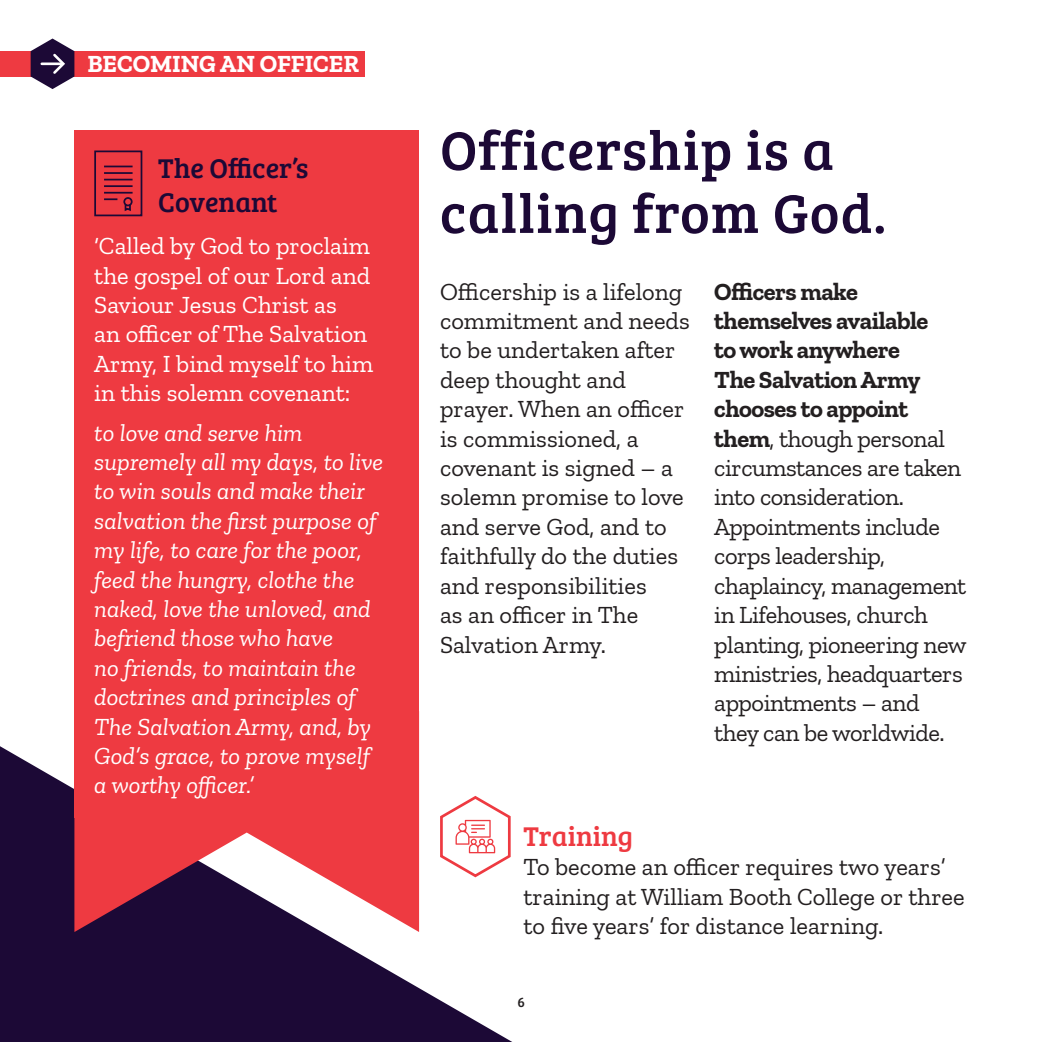
<style>
.page{position:relative;width:1042px;height:1042px;background:#fff}
.page>*{position:absolute;margin:0;border:0;box-sizing:border-box;transform-origin:0 0}
.Intros_-_v3{font:56px/63px "Bree Serif";letter-spacing:.02em;color:#1c0936}
.t1{font:28px/33.6px "Bree Serif";color:#1c0936}
.Text_-_Med_size_-_Su{font:28px "Bree Serif";color:#ee3a41}
.Text_-_Med_size{font:italic 24.5px/29.4px "Zilla Slab";color:#fff}
.Text_-_Body{font:24.5px/29.4px "Zilla Slab";letter-spacing:-.02em;color:#231f20}
.Text_-_Body-2{font:24.5px/29.4px "Zilla Slab";color:#231f20}
.Text_-_Med_size-2{font:24.5px/29.4px "Zilla Slab";color:#fff}
.Text_-_Med_size-3{font:24.5px/29.4px "Zilla Slab";color:#231f20}
.Text_-_Body-3{font:700 24.5px "Zilla Slab";color:#fff}
.t2{font:14px "Bree Serif";color:#231f20}
.s1{font-weight:700}
</style>
<div class="page">
<svg style="left:0;top:711px;width:512px;height:331px"></svg>
<svg style="left:74px;top:818px;width:345px;height:114px;fill:#ee3a41"></svg>
<div style="left:0;top:51px;width:364px;height:25px;background:#ee3a41"></div>
<svg style="left:31px;top:39px;width:43px;height:50px"></svg>
<div style="left:74px;top:131px;width:345px;height:687px;background:#ee3a41"></div>
<div style="left:94px;top:150px;width:48px;height:66px;border:2px solid #1c0936"></div>
<svg style="left:104px;top:166px;width:29px;height:1px"></svg>
<hr style="left:104px;top:172px;width:29px;height:2px;background:#1c0936">
<svg style="left:104px;top:179px;width:29px;height:1px"></svg>
<hr style="left:104px;top:185px;width:29px;height:2px;background:#1c0936">
<hr style="left:104px;top:192px;width:29px;height:2px;background:#1c0936">
<svg style="left:104px;top:198px;width:13px;height:2px"></svg>
<div style="left:123px;top:197px;width:10px;height:9px;border:2px solid #1c0936;border-radius:50%"></div>
<svg style="left:124px;top:203px;width:8px;height:8px"></svg>
<svg style="left:438px;top:794px;width:74px;height:85px"></svg>
<p class="Text_-_Body-3" style="left:87px;top:50px;width:273px">BECOMING AN OFFICER</p>
<p class="t1" style="left:158px;top:150px;width:152px">The Officer’s<br>Covenant</p>
<p class="Text_-_Med_size-2" style="left:94px;top:231px;width:280px">‘Called by God to proclaim the gospel of our Lord and<br>Saviour Jesus Christ as<br>an officer of The Salvation<br>Army, I bind myself to him in this solemn covenant:</p>
<p class="Text_-_Med_size" style="left:94px;top:418px;width:291px">to love and serve him supremely all my days, to live to win souls and make their salvation the first purpose of my life, to care for the poor, feed the hungry, clothe the naked, love the unloved, and befriend those who have<br>no friends, to maintain the doctrines and principles of<br>The Salvation Army, and, by<br>God’s grace, to prove myself a worthy officer.’</p>
<p class="Intros_-_v3" style="left:440px;top:116px;width:447px">Officership is a calling from God.</p>
<p class="Text_-_Body-2" style="left:440px;top:277px;width:251px">Officership is a lifelong commitment and needs to be undertaken after deep thought and prayer. When an officer is commissioned, a covenant is signed – a solemn promise to love and serve God, and to faithfully do the duties and responsibilities<br>as an officer in The<br>Salvation Army.</p>
<p class="Text_-_Body" style="left:714px;top:277px;width:254px"><span class="s1">Officers make themselves available<br>to work anywhere<br>The Salvation Army chooses to appoint them</span>, though personal circumstances are taken into consideration.<br>Appointments include corps leadership, chaplaincy, management in Lifehouses, church planting, pioneering new ministries, headquarters appointments – and they can be worldwide.</p>
<p class="Text_-_Med_size_-_Su" style="left:523px;top:815px;width:111px">Training</p>
<p class="Text_-_Med_size-3" style="left:523px;top:852px;width:443px">To become an officer requires two years’ training at William Booth College or three to five years’ for distance learning.</p>
<p class="t2" style="left:517px;top:992px;width:9px">6</p>
</div>
